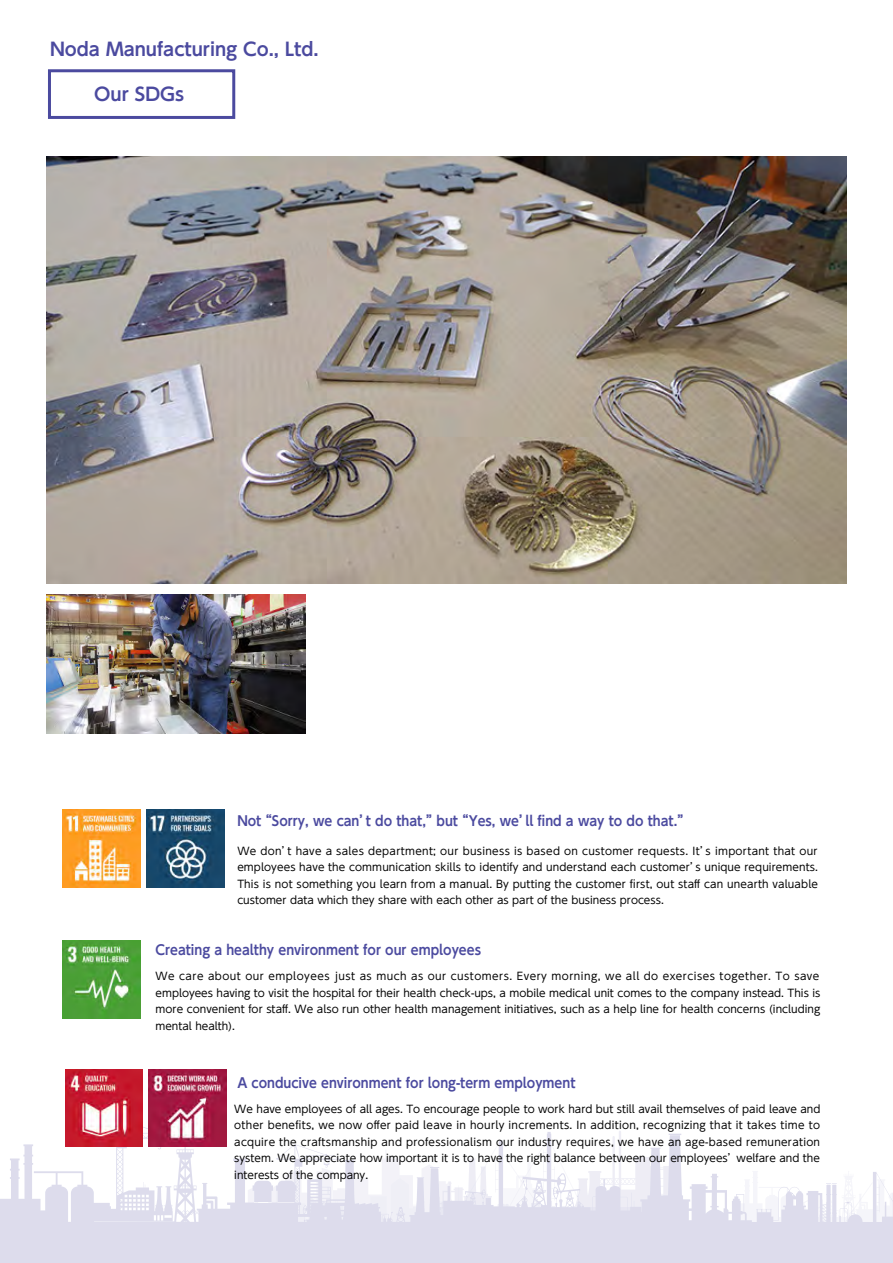
<style>
.page{position:relative;width:893px;height:1263px;background:#fff}
.page>*{position:absolute;margin:0;border:0;box-sizing:border-box;transform-origin:0 0}
.t1{font:700 18px "UD Shin Go Pro De";color:#4b4a9f}
.t2{font:700 13.5px "UD Shin Go Pro De";color:#4b4a9f;scale:.94 1}
.t3{font:10.5px/16.5px "UD Shin Go Pro";color:#030303;text-align:justify}
</style>
<div class="page">
<svg style="left:0;top:1117px;width:893px;height:113px"></svg>
<div style="left:0;top:1222px;width:892px;height:41px;background:#dddcec"></div>
<img style="left:63px;top:940px;width:78px;height:78px">
<img style="left:65px;top:1069px;width:78px;height:78px">
<img style="left:149px;top:1069px;width:77px;height:78px">
<img style="left:63px;top:809px;width:78px;height:78px">
<img style="left:146px;top:809px;width:78px;height:78px">
<img style="left:46px;top:156px;width:800px;height:428px">
<img style="left:46px;top:595px;width:260px;height:138px">
<div style="left:48px;top:69px;width:187px;height:50px;border:3px solid #4b4a9f"></div>
<h1 class="t1" style="left:50px;top:34px;width:270px">Noda Manufacturing Co., Ltd.</h1>
<h1 class="t1" style="left:94px;top:80px;width:91px">Our SDGs</h1>
<p class="t2" style="left:237px;top:810px;width:483px">Not “Sorry, we can’t do that,”but “Yes, we’ll find a way to do that.”</p>
<p class="t3" style="left:237px;top:842px;width:582px">We don’t have a sales department; our business is based on customer requests. It’s important that our employees have the communication skills to identify and understand each customer’s unique requirements.<br>This is not something you learn from a manual. By putting the customer first, out staff can unearth valuable customer data which they share with each other as part of the business process.</p>
<p class="t2" style="left:156px;top:939px;width:348px">Creating a healthy environment for our employees</p>
<p class="t3" style="left:156px;top:968px;width:666px">We care about our employees just as much as our customers. Every morning, we all do exercises together. To save employees having to visit the hospital for their health check-ups, a mobile medical unit comes to the company instead. This is more convenient for staff. We also run other health management initiatives, such as a help line for health concerns (including mental health).</p>
<p class="t2" style="left:237px;top:1072px;width:361px">A conducive environment for long-term employment</p>
<p class="t3" style="left:234px;top:1100px;width:588px">We have employees of all ages. To encourage people to work hard but still avail themselves of paid leave and other benefits, we now offer paid leave in hourly increments. In addition, recognizing that it takes time to acquire the craftsmanship and professionalism our industry requires, we have an age-based remuneration system. We appreciate how important it is to have the right balance between our employees’welfare and the interests of the company.</p>
</div>
